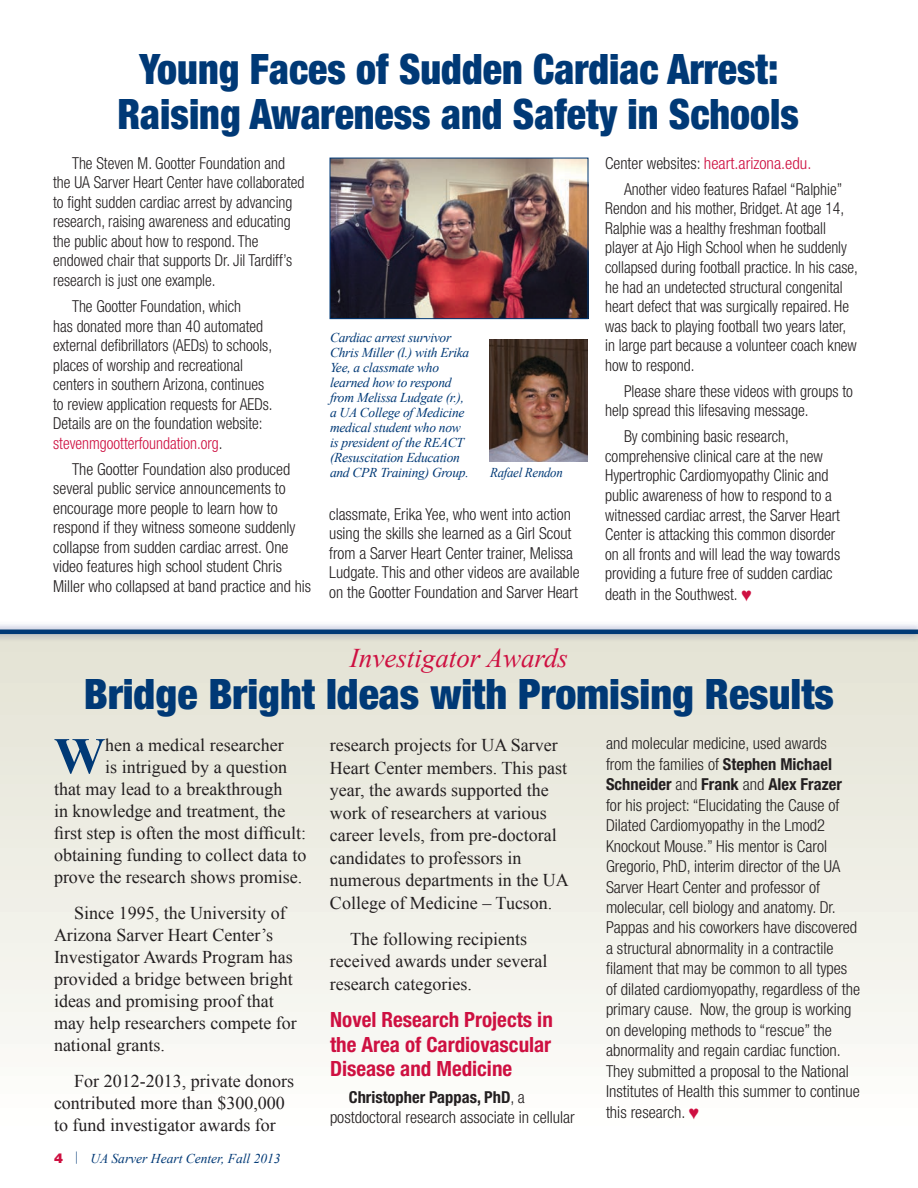
<style>
.page{position:relative;width:918px;height:1188px;background:#fff}
.page>*{position:absolute;margin:0;border:0;box-sizing:border-box;transform-origin:0 0}
.t1{font:700 51.3px "Times New Roman";color:#003976}
.t2{font:900 condensed 42px/45px "Helvetica Neue LT Std";color:#003976;text-align:center;scale:.95 1}
.t3{font:900 condensed 42px "Helvetica Neue LT Std";color:#003976}
.t4{font:italic 27px "Times New Roman";color:#ce1041}
.t5{font:700 condensed 21px/24px "Helvetica Neue LT Std";color:#ce1041;text-align:justify}
.t6{font:18px/22.5px "Times New Roman";color:#231f20}
.t7{font:300 condensed 16.5px/20.4px "Helvetica Neue LT Std";color:#231f20}
.t8{font:300 condensed 16.5px/19.5px "Helvetica Neue LT Std";color:#231f20;scale:.95 1}
.t9{font:300 condensed 16.5px/19.5px "Helvetica Neue LT Std";color:#231f20;scale:.96 1}
.t10{font:italic 13.5px/15px "Times New Roman";letter-spacing:-.02em;color:#003976}
.t11{font:italic 13.5px "Times New Roman";color:#003976}
.t12{font:italic 13.5px "Times New Roman";letter-spacing:-.02em;color:#003976;scale:.95 1}
.s1{color:#ce1041}
.s2{font-family:"Times New Roman";font-weight:400;font-stretch:normal;font-size:17.7px;color:#ce1041}
.s3{font-weight:700}
.s4{font-family:"Helvetica LT Std";font-weight:900;font-style:normal;color:#ce1041}
</style>
<div class="page">
<svg style="left:0;top:642px;width:918px;height:402px"></svg>
<hr style="left:0;top:630px;width:918px;height:4px;background:#003976">
<img style="left:332px;top:160px;width:254px;height:157px">
<div style="left:330px;top:158px;width:258px;height:161px;border:1px solid #003976"></div>
<img style="left:489px;top:339px;width:98px;height:123px">
<h2 class="t2" style="left:117px;top:46px;width:719px">Young Faces of Sudden Cardiac Arrest:<br>Raising Awareness and Safety in Schools</h2>
<p class="t8" style="left:53px;top:153px;width:266px;text-indent:19px">The Steven M. Gootter Foundation and the UA Sarver Heart Center have collaborated to fight sudden cardiac arrest by advancing research, raising awareness and educating the public about how to respond. The endowed chair that supports Dr. Jil Tardiff’s research is just one example.</p>
<p class="t8" style="left:53px;top:296px;width:233px;text-indent:19px">The Gootter Foundation, which<br>has donated more than 40 automated external defibrillators (AEDs) to schools, places of worship and recreational centers in southern Arizona, continues to review application requests for AEDs.<br>Details are on the foundation website: <span class="s1">stevenmgootterfoundation.org</span>.</p>
<p class="t7" style="left:53px;top:459px;width:259px;line-height:19.5px;text-indent:19px">The Gootter Foundation also produced several public service announcements to encourage more people to learn how to respond if they witness someone suddenly collapse from sudden cardiac arrest. One video features high school student Chris Miller who collapsed at band practice and his</p>
<p class="t7" style="left:624px;top:150px;width:220px;line-height:26.2px;text-indent:-19px">Center websites: <span class="s1">heart.arizona.edu.<br></span>Another video features Rafael “Ralphie”</p>
<p class="t8" style="left:605px;top:199px;width:268px">Rendon and his mother, Bridget. At age 14, Ralphie was a healthy freshman football player at Ajo High School when he suddenly collapsed during football practice. In his case, he had an undetected structural congenital heart defect that was surgically repaired. He was back to playing football two years later, in large part because a volunteer coach knew how to respond.</p>
<p class="t9" style="left:605px;top:381px;width:260px;text-indent:19px">Please share these videos with groups to help spread this lifesaving message.</p>
<p class="t9" style="left:605px;top:427px;width:246px;text-indent:19px">By combining basic research, comprehensive clinical care at the new Hypertrophic Cardiomyopathy Clinic and public awareness of how to respond to a witnessed cardiac arrest, the Sarver Heart Center is attacking this common disorder on all fronts and will lead the way towards providing a future free of sudden cardiac</p>
<p class="t9" style="left:605px;top:584px;width:154px">death in the Southwest. <span class="s2">♥</span></p>
<p class="t10" style="left:330px;top:330px;width:141px">Cardiac arrest survivor<br>Chris Miller (l.) with Erika<br>Yee, a classmate who learned how to respond from Melissa Ludgate (r.), a UA College of Medicine medical student who now is president of the REACT (Resuscitation Education and CPR Training) Group.</p>
<p class="t12" style="left:490px;top:463px;width:78px">Rafael Rendon</p>
<p class="t7" style="left:329px;top:504px;width:252px;line-height:19.5px">classmate, Erika Yee, who went into action using the skills she learned as a Girl Scout from a Sarver Heart Center trainer, Melissa Ludgate. This and other videos are available on the Gootter Foundation and Sarver Heart</p>
<h3 class="t4" style="left:350px;top:639px;width:220px">Investigator Awards</h3>
<h2 class="t3" style="left:84px;top:668px;width:752px">Bridge Bright Ideas with Promising Results</h2>
<h1 class="t1" style="left:54px;top:720px;width:53px">W</h1>
<p class="t6" style="left:105px;top:733px;width:180px">hen a medical researcher</p>
<p class="t7" style="left:606px;top:733px;width:256px">and molecular medicine, used awards<br>from the families of <span class="s3">Stephen Michael Schneider</span> and <span class="s3">Frank</span> and <span class="s3">Alex Frazer </span>for his project: “Elucidating the Cause of Dilated Cardiomyopathy in the Lmod2<br>Knockout Mouse.” His mentor is Carol Gregorio, PhD, interim director of the UA Sarver Heart Center and professor of molecular, cell biology and anatomy. Dr.<br>Pappas and his coworkers have discovered a structural abnormality in a contractile filament that may be common to all types of dilated cardiomyopathy, regardless of the primary cause. Now, the group is working on developing methods to “rescue” the abnormality and regain cardiac function.<br>They submitted a proposal to the National Institutes of Health this summer to continue this research. <span class="s2">♥</span></p>
<p class="t6" style="left:330px;top:734px;width:240px">research projects for UA Sarver<br>Heart Center members. This past year, the awards supported the work of researchers at various career levels, from pre-doctoral candidates to professors in numerous departments in the UA<br>College of Medicine – Tucson.</p>
<p class="t6" style="left:330px;top:927px;width:219px;text-indent:20px">The following recipients received awards under several research categories.</p>
<p class="t5" style="left:330px;top:1008px;width:224px">Novel Research Projects in the Area of Cardiovascular Disease and Medicine</p>
<p class="t7" style="left:330px;top:1087px;width:246px;text-indent:19px"><span class="s3">Christopher Pappas, PhD</span>, a postdoctoral research associate in cellular</p>
<p class="t6" style="left:105px;top:756px;width:183px">is intrigued by a question</p>
<p class="t6" style="left:54px;top:778px;width:230px">that may lead to a breakthrough</p>
<p class="t6" style="left:54px;top:800px;width:233px">in knowledge and treatment, the</p>
<p class="t6" style="left:54px;top:822px;width:254px">first step is often the most difficult:</p>
<p class="t6" style="left:54px;top:844px;width:254px">obtaining funding to collect data to</p>
<p class="t6" style="left:54px;top:866px;width:250px">prove the research shows promise.</p>
<p class="t6" style="left:54px;top:902px;width:244px;line-height:22px;text-indent:20px">Since 1995, the University of<br>Arizona Sarver Heart Center’s<br>Investigator Awards Program has provided a bridge between bright ideas and promising proof that may help researchers compete for national grants.</p>
<p class="t6" style="left:54px;top:1069px;width:242px;line-height:22px;text-indent:20px">For 2012-2013, private donors contributed more than $300,000 to fund investigator awards for</p>
<p class="t11" style="left:54px;top:1149px;width:228px"><span class="s4">4</span> | UA Sarver Heart Center, Fall 2013</p>
</div>
